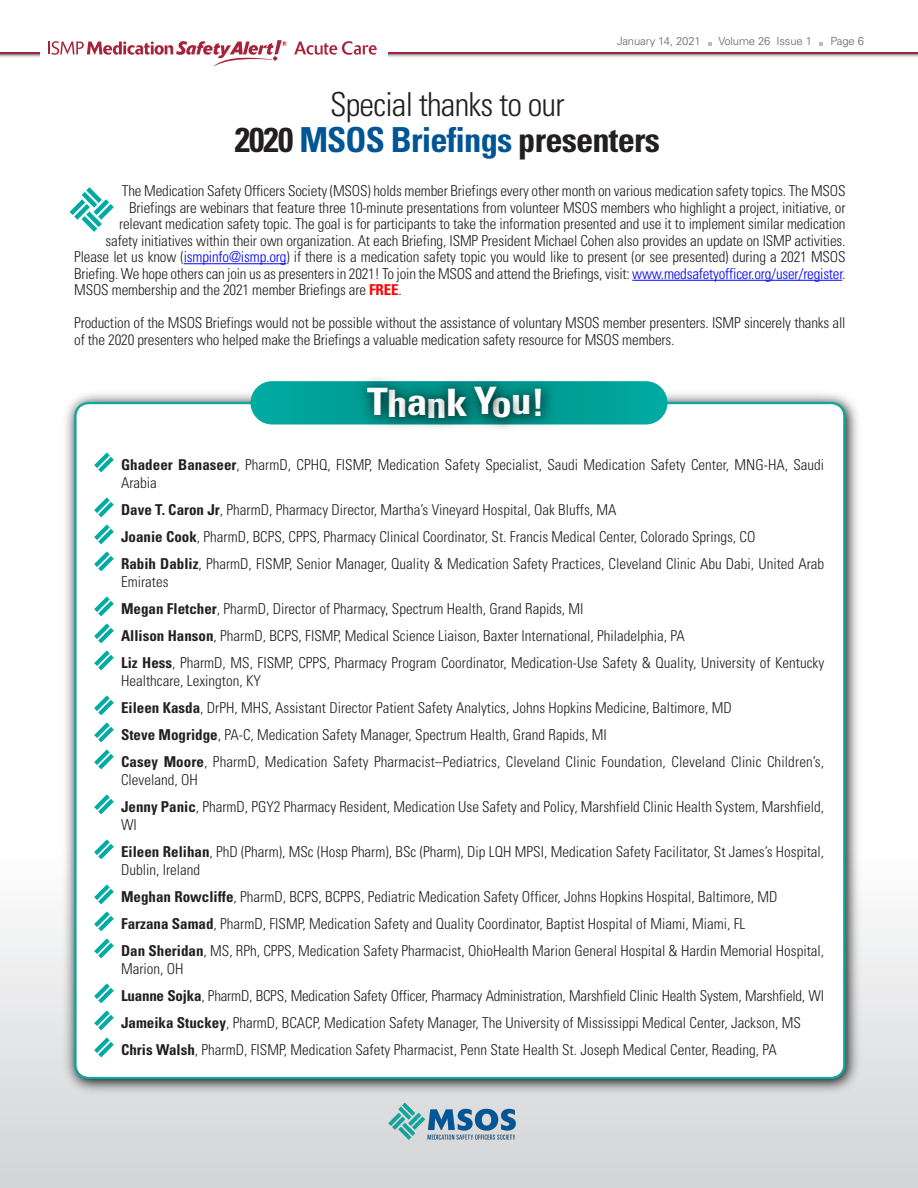
<style>
.page{position:relative;width:918px;height:1188px;background:#fff}
.page>*{position:absolute;margin:0;border:0;box-sizing:border-box;transform-origin:0 0}
.t1{font:700 condensed 37.8px "Univers LT Std";letter-spacing:-.025em;color:#fff;scale:1.1 1}
.t2{font:700 condensed 34.5px "Univers LT Std";letter-spacing:-.025em;color:#231f20}
.t3{font:300 condensed 33px "Univers LT Std";letter-spacing:-.025em;color:#231f20}
.t4{font:300 condensed 15px/27px "Univers LT Std";color:#231f20}
.t5{font:300 11.25px "Univers LT Std";letter-spacing:-.01em;color:#636366}
.s1{color:#005595}
.s2{color:#00f}
.s3{font-weight:700;color:#f00}
.s4{font-weight:700}
</style>
<div class="page">
<hr style="left:388px;top:58px;width:530px;height:1px;background:#fbfbfb">
<hr style="left:388px;top:57px;width:530px;height:1px;background:#f0f1f2">
<hr style="left:388px;top:56px;width:530px;height:1px;background:#ebebed">
<hr style="left:388px;top:52px;width:530px;height:2px;background:#a7223a">
<hr style="left:0;top:58px;width:40px;height:1px;background:#fbfbfb">
<hr style="left:0;top:57px;width:40px;height:1px;background:#f0f1f2">
<hr style="left:0;top:56px;width:40px;height:1px;background:#ebebed">
<hr style="left:0;top:53px;width:40px;height:1px;background:#a7223a">
<svg style="left:294px;top:41px;width:83px;height:14px"></svg>
<svg style="left:49px;top:40px;width:238px;height:27px"></svg>
<svg style="left:708px;top:42px;width:4px;height:3px"></svg>
<svg style="left:819px;top:42px;width:4px;height:3px"></svg>
<img style="left:69px;top:187px;width:45px;height:45px">
<hr style="left:184px;top:263px;width:102px;height:1px;background:#00f">
<hr style="left:632px;top:280px;width:210px;height:1px;background:#00f">
<div style="left:0;top:852px;width:918px;height:336px;background:linear-gradient(to bottom,#fefefe,#d2d3d6)"></div>
<img style="left:382px;top:1100px;width:140px;height:52px">
<img style="left:60px;top:393px;width:804px;height:704px">
<svg style="left:74px;top:402px;width:772px;height:677px"></svg>
<svg style="left:94px;top:452px;width:20px;height:20px"></svg>
<svg style="left:94px;top:497px;width:20px;height:20px"></svg>
<svg style="left:94px;top:524px;width:20px;height:20px"></svg>
<svg style="left:94px;top:551px;width:20px;height:20px"></svg>
<svg style="left:94px;top:596px;width:20px;height:20px"></svg>
<svg style="left:94px;top:623px;width:20px;height:20px"></svg>
<svg style="left:94px;top:650px;width:20px;height:20px"></svg>
<svg style="left:94px;top:695px;width:20px;height:20px"></svg>
<svg style="left:94px;top:722px;width:20px;height:20px"></svg>
<svg style="left:94px;top:749px;width:20px;height:20px"></svg>
<svg style="left:94px;top:794px;width:20px;height:20px"></svg>
<svg style="left:94px;top:839px;width:20px;height:20px"></svg>
<svg style="left:94px;top:884px;width:20px;height:20px"></svg>
<svg style="left:94px;top:911px;width:20px;height:20px"></svg>
<svg style="left:94px;top:938px;width:20px;height:20px"></svg>
<svg style="left:94px;top:983px;width:20px;height:20px"></svg>
<svg style="left:94px;top:1010px;width:20px;height:20px"></svg>
<svg style="left:94px;top:1037px;width:20px;height:20px"></svg>
<div style="left:250px;top:381px;width:418px;height:43px;background:#00a59c;border-radius:22px"></div>
<img style="left:403px;top:454px;width:65px;height:3px">
<img style="left:545px;top:381px;width:41px;height:75px">
<img style="left:421px;top:381px;width:30px;height:73px">
<img style="left:344px;top:379px;width:77px;height:75px">
<img style="left:468px;top:381px;width:77px;height:76px">
<img style="left:451px;top:381px;width:78px;height:73px">
<p class="t5" style="left:617px;top:37px;width:85px">January 14, 2021</p>
<p class="t5" style="left:718px;top:37px;width:95px">Volume 26 Issue 1</p>
<p class="t5" style="left:831px;top:37px;width:35px">Page 6</p>
<h3 class="t3" style="left:330px;top:92px;width:236px">Special thanks to our</h3>
<h2 class="t2" style="left:235px;top:127px;width:427px">2020 <span class="s1">MSOS Briefings</span> presenters</h2>
<p class="t4" style="left:122px;top:179px;width:725px">The Medication Safety Officers Society (MSOS) holds member Briefings every other month on various medication safety topics. The MSOS</p>
<p class="t4" style="left:129px;top:195px;width:718px">Briefings are webinars that feature three 10-minute presentations from volunteer MSOS members who highlight a project, initiative, or</p>
<p class="t4" style="left:119px;top:212px;width:728px">relevant medication safety topic. The goal is for participants to take the information presented and use it to implement similar medication</p>
<p class="t4" style="left:105px;top:228px;width:742px">safety initiatives within their own organization. At each Briefing, ISMP President Michael Cohen also provides an update on ISMP activities.</p>
<p class="t4" style="left:74px;top:245px;width:773px">Please let us know (<span class="s2">ismpinfo@ismp.org</span>) if there is a medication safety topic you would like to present (or see presented) during a 2021 MSOS</p>
<p class="t4" style="left:74px;top:261px;width:773px">Briefing. We hope others can join us as presenters in 2021! To join the MSOS and attend the Briefings, visit: <span class="s2">www.medsafetyofficer.org/user/register</span>.</p>
<p class="t4" style="left:74px;top:278px;width:329px">MSOS membership and the 2021 member Briefings are <span class="s3">FREE</span>.</p>
<p class="t4" style="left:74px;top:316px;width:773px;line-height:16.5px">Production of the MSOS Briefings would not be possible without the assistance of voluntary MSOS member presenters. ISMP sincerely thanks all of the 2020 presenters who helped make the Briefings a valuable medication safety resource for MSOS members.</p>
<h1 class="t1" style="left:367px;top:388px;width:163px">Thank You!</h1>
<p class="t4" style="left:121px;top:457px;width:705px;line-height:18px"><span class="s4">Ghadeer Banaseer</span>, PharmD, CPHQ, FISMP, Medication Safety Specialist, Saudi Medication Safety Center, MNG-HA, Saudi<br>Arabia</p>
<p class="t4" style="left:121px;top:497px;width:705px"><span class="s4">Dave T. Caron Jr</span>, PharmD, Pharmacy Director, Martha’s Vineyard Hospital, Oak Bluffs, MA<br><span class="s4">Joanie Cook</span>, PharmD, BCPS, CPPS, Pharmacy Clinical Coordinator, St. Francis Medical Center, Colorado Springs, CO<br><span class="s4">Rabih Dabliz</span>, PharmD, FISMP, Senior Manager, Quality &amp; Medication Safety Practices, Cleveland Clinic Abu Dabi, United Arab</p>
<p class="t4" style="left:121px;top:569px;width:705px">Emirates<br><span class="s4">Megan Fletcher</span>, PharmD, Director of Pharmacy, Spectrum Health, Grand Rapids, MI<br><span class="s4">Allison Hanson</span>, PharmD, BCPS, FISMP, Medical Science Liaison, Baxter International, Philadelphia, PA<br><span class="s4">Liz Hess</span>, PharmD, MS, FISMP, CPPS, Pharmacy Program Coordinator, Medication-Use Safety &amp; Quality, University of Kentucky</p>
<p class="t4" style="left:121px;top:668px;width:705px">Healthcare, Lexington, KY<br><span class="s4">Eileen Kasda</span>, DrPH, MHS, Assistant Director Patient Safety Analytics, Johns Hopkins Medicine, Baltimore, MD<br><span class="s4">Steve Mogridge</span>, PA-C, Medication Safety Manager, Spectrum Health, Grand Rapids, MI<br><span class="s4">Casey Moore</span>, PharmD, Medication Safety Pharmacist–Pediatrics, Cleveland Clinic Foundation, Cleveland Clinic Children’s,</p>
<p class="t4" style="left:121px;top:767px;width:705px">Cleveland, OH<br><span class="s4">Jenny Panic</span>, PharmD, PGY2 Pharmacy Resident, Medication Use Safety and Policy, Marshfield Clinic Health System, Marshfield,</p>
<p class="t4" style="left:121px;top:812px;width:705px">WI<br><span class="s4">Eileen Relihan</span>, PhD (Pharm), MSc (Hosp Pharm), BSc (Pharm), Dip LQH MPSI, Medication Safety Facilitator, St James’s Hospital,</p>
<p class="t4" style="left:121px;top:857px;width:705px">Dublin, Ireland<br><span class="s4">Meghan Rowcliffe</span>, PharmD, BCPS, BCPPS, Pediatric Medication Safety Officer, Johns Hopkins Hospital, Baltimore, MD <span class="s4">Farzana Samad</span>, PharmD, FISMP, Medication Safety and Quality Coordinator, Baptist Hospital of Miami, Miami, FL<br><span class="s4">Dan Sheridan</span>, MS, RPh, CPPS, Medication Safety Pharmacist, OhioHealth Marion General Hospital &amp; Hardin Memorial Hospital,</p>
<p class="t4" style="left:121px;top:956px;width:705px">Marion, OH<br><span class="s4">Luanne Sojka</span>, PharmD, BCPS, Medication Safety Officer, Pharmacy Administration, Marshfield Clinic Health System, Marshfield, WI <span class="s4">Jameika Stuckey</span>, PharmD, BCACP, Medication Safety Manager, The University of Mississippi Medical Center, Jackson, MS <span class="s4">Chris Walsh</span>, PharmD, FISMP, Medication Safety Pharmacist, Penn State Health St. Joseph Medical Center, Reading, PA</p>
</div>
